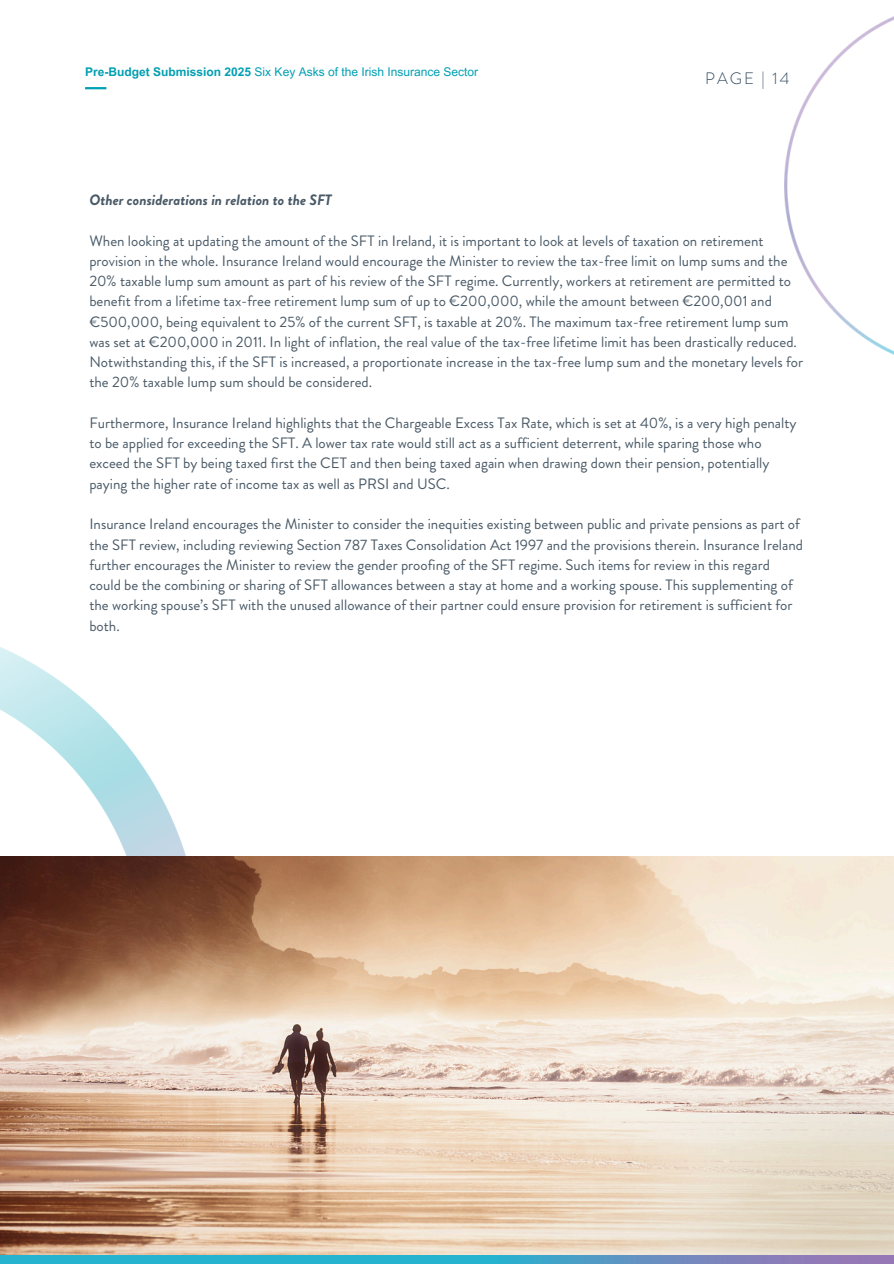
<style>
.page{position:relative;width:894px;height:1264px;background:#fff}
.page>*{position:absolute;margin:0;border:0;box-sizing:border-box;transform-origin:0 0}
.t1{font:300 16.5px "Brandon Grotesque";letter-spacing:.12em;color:#364d62}
.t2{font:15px/20.2px "Brandon Grotesque";color:#495966}
.t3{font:italic 700 15px "Brandon Grotesque";color:#495966}
.t4{font:12px "Arial MT Pro";color:#009fb2}
.s1{font-weight:700}
</style>
<div class="page">
<hr style="left:85px;top:87px;width:21px;height:2px;background:#009fb2">
<img style="left:0;top:647px;width:186px;height:209px">
<img style="left:784px;top:16px;width:109px;height:339px">
<img style="left:0;top:856px;width:893px;height:407px">
<p class="t4" style="left:85px;top:67px;width:394px"><span class="s1">Pre-Budget Submission 2025</span> Six Key Asks of the Irish Insurance Sector</p>
<h1 class="t1" style="left:705px;top:67px;width:86px">PAGE | 14</h1>
<p class="t3" style="left:89px;top:189px;width:244px">Other considerations in relation to the SFT</p>
<p class="t2" style="left:89px;top:230px;width:715px">When looking at updating the amount of the SFT in Ireland, it is important to look at levels of taxation on retirement provision in the whole. Insurance Ireland would encourage the Minister to review the tax-free limit on lump sums and the 20% taxable lump sum amount as part of his review of the SFT regime. Currently, workers at retirement are permitted to benefit from a lifetime tax-free retirement lump sum of up to €200,000, while the amount between €200,001 and €500,000, being equivalent to 25% of the current SFT, is taxable at 20%. The maximum tax-free retirement lump sum was set at €200,000 in 2011. In light of inflation, the real value of the tax-free lifetime limit has been drastically reduced.<br>Notwithstanding this, if the SFT is increased, a proportionate increase in the tax-free lump sum and the monetary levels for the 20% taxable lump sum should be considered.</p>
<h2 class="t2" style="left:89px;top:413px;width:708px">Furthermore, Insurance Ireland highlights that the Chargeable Excess Tax Rate, which is set at 40%, is a very high penalty to be applied for exceeding the SFT. A lower tax rate would still act as a sufficient deterrent, while sparing those who exceed the SFT by being taxed first the CET and then being taxed again when drawing down their pension, potentially paying the higher rate of income tax as well as PRSI and USC.</h2>
<h3 class="t2" style="left:89px;top:514px;width:715px">Insurance Ireland encourages the Minister to consider the inequities existing between public and private pensions as part of the SFT review, including reviewing Section 787 Taxes Consolidation Act 1997 and the provisions therein. Insurance Ireland further encourages the Minister to review the gender proofing of the SFT regime. Such items for review in this regard could be the combining or sharing of SFT allowances between a stay at home and a working spouse. This supplementing of the working spouse’s SFT with the unused allowance of their partner could ensure provision for retirement is sufficient for both.</h3>
</div>
